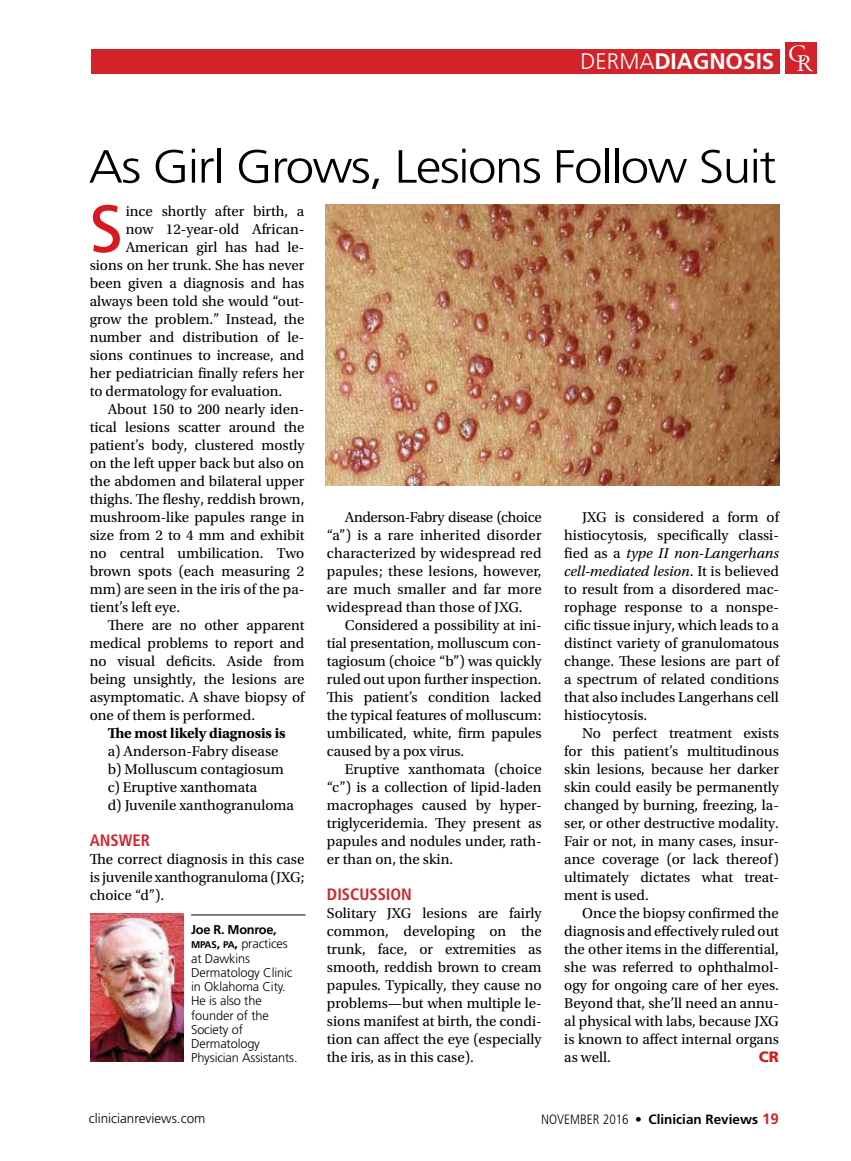
<style>
.page{position:relative;width:851px;height:1161px;background:#fff}
.page>*{position:absolute;margin:0;border:0;box-sizing:border-box;transform-origin:0 0}
.t1{font:66.6px "Frutiger LT Std";color:#d71920}
.t2{font:300 46.5px "Frutiger LT Std";letter-spacing:-.03em;color:#000;scale:1.1 1}
.t3{font:700 22.5px "Frutiger LT Std";color:#fff}
.t4{font:700 condensed 16.5px "Frutiger LT Std";color:#d2232a}
.t5{font:15px/18px "Utopia Std";color:#000;text-align:justify}
.t6{font:700 15px "Utopia Std";letter-spacing:-.01em;color:#000}
.t7{font:900 15px "Frutiger LT Std";color:#d71920}
.t8{font:700 13.5px "Frutiger LT Std";color:#000}
.t9{font:300 13.5px "Frutiger LT Std";color:#000}
.t10{font:300 12.75px/14.2px "Frutiger LT Std";letter-spacing:-.01em;color:#000}
.s1{font-weight:300}
.s2{font-weight:700}
.s3{font-weight:700;font-size:9.75px}
.s4{font-style:italic}
.s5{font-weight:300;font-stretch:condensed}
.s6{font-weight:400;font-stretch:condensed}
.s7{font-size:15px;color:#d2232a}
</style>
<div class="page">
<div style="left:91px;top:50px;width:688px;height:24px;background:#d2232a"></div>
<div style="left:785px;top:43px;width:31px;height:31px;background:#d2232a"></div>
<svg style="left:789px;top:45px;width:24px;height:26px"></svg>
<img style="left:325px;top:205px;width:454px;height:281px">
<hr style="left:191px;top:915px;width:114px;height:1px;background:#000">
<img style="left:90px;top:914px;width:93px;height:148px">
<h3 class="t3" style="left:580px;top:48px;width:195px"><span class="s1">DERMA</span>DIAGNOSIS</h3>
<h2 class="t2" style="left:89px;top:140px;width:626px">As Girl Grows, Lesions Follow Suit</h2>
<h1 class="t1" style="left:90px;top:190px;width:35px">S</h1>
<p class="t5" style="left:126px;top:202px;width:180px">ince shortly after birth, a</p>
<p class="t5" style="left:126px;top:220px;width:180px">now 12-year-old African-</p>
<p class="t5" style="left:126px;top:238px;width:180px">American girl has had le-</p>
<p class="t5" style="left:90px;top:256px;width:216px">sions on her trunk. She has never</p>
<p class="t5" style="left:90px;top:274px;width:216px">been given a diagnosis and has</p>
<p class="t5" style="left:90px;top:292px;width:216px">always been told she would “out-</p>
<p class="t5" style="left:90px;top:310px;width:216px">grow the problem.” Instead, the</p>
<p class="t5" style="left:90px;top:328px;width:216px">number and distribution of le-</p>
<p class="t5" style="left:90px;top:346px;width:216px">sions continues to increase, and</p>
<p class="t5" style="left:90px;top:364px;width:216px">her pediatrician finally refers her</p>
<p class="t5" style="left:90px;top:382px;width:194px">to dermatology for evaluation.</p>
<p class="t5" style="left:108px;top:400px;width:198px">About 150 to 200 nearly iden-</p>
<p class="t5" style="left:90px;top:418px;width:216px">tical lesions scatter around the</p>
<p class="t5" style="left:90px;top:436px;width:216px">patient’s body, clustered mostly</p>
<p class="t5" style="left:90px;top:454px;width:216px">on the left upper back but also on</p>
<p class="t5" style="left:90px;top:472px;width:216px">the abdomen and bilateral upper</p>
<p class="t5" style="left:90px;top:490px;width:216px">thighs. The fleshy, reddish brown,</p>
<p class="t5" style="left:90px;top:508px;width:216px">mushroom-like papules range in</p>
<p class="t5" style="left:90px;top:526px;width:216px">size from 2 to 4 mm and exhibit</p>
<p class="t5" style="left:90px;top:544px;width:216px">no central umbilication. Two</p>
<p class="t5" style="left:90px;top:562px;width:216px">brown spots (each measuring 2</p>
<p class="t5" style="left:90px;top:580px;width:216px">mm) are seen in the iris of the pa-</p>
<p class="t5" style="left:90px;top:598px;width:92px">tient’s left eye.</p>
<p class="t5" style="left:108px;top:616px;width:198px">There are no other apparent</p>
<p class="t5" style="left:90px;top:634px;width:216px">medical problems to report and</p>
<p class="t5" style="left:90px;top:652px;width:216px">no visual deficits. Aside from</p>
<p class="t5" style="left:90px;top:670px;width:216px">being unsightly, the lesions are</p>
<p class="t5" style="left:90px;top:688px;width:216px">asymptomatic. A shave biopsy of</p>
<p class="t5" style="left:90px;top:706px;width:167px">one of them is performed.</p>
<p class="t6" style="left:108px;top:724px;width:179px">The most likely diagnosis is</p>
<p class="t5" style="left:108px;top:742px;width:188px;text-align:left">a) Anderson-Fabry disease b) Molluscum contagiosum c) Eruptive xanthomata<br>d) Juvenile xanthogranuloma</p>
<p class="t4" style="left:90px;top:830px;width:62px">ANSWER</p>
<p class="t5" style="left:90px;top:850px;width:216px">The correct diagnosis in this case is juvenile xanthogranuloma (JXG; choice “d”).</p>
<p class="t10" style="left:191px;top:923px;width:108px"><span class="s2">Joe R. Monroe,<br></span><span class="s3">MPAS</span><span class="s2">,</span> <span class="s3">PA</span><span class="s2">,</span> practices at Dawkins<br>Dermatology Clinic in Oklahoma City.<br>He is also the founder of the<br>Society of<br>Dermatology<br>Physician Assistants.</p>
<p class="t5" style="left:327px;top:508px;width:216px;text-indent:18px">Anderson-Fabry disease (choice “a”) is a rare inherited disorder characterized by widespread red papules; these lesions, however, are much smaller and far more widespread than those of JXG.</p>
<p class="t5" style="left:327px;top:616px;width:216px;text-indent:18px">Considered a possibility at ini&shy;tial presentation, molluscum con&shy;tagiosum (choice “b”) was quickly ruled out upon further inspection.<br>This patient’s condition lacked the typical features of molluscum: umbilicated, white, firm papules caused by a pox virus.</p>
<p class="t5" style="left:327px;top:760px;width:216px;text-indent:18px">Eruptive xanthomata (choice “c”) is a collection of lipid-laden macrophages caused by hyper&shy;triglyceridemia. They present as papules and nodules under, rath&shy;er than on, the skin.</p>
<p class="t4" style="left:327px;top:884px;width:86px">DISCUSSION</p>
<p class="t5" style="left:327px;top:904px;width:216px">Solitary JXG lesions are fairly common, developing on the trunk, face, or extremities as smooth, reddish brown to cream papules. Typically, they cause no problems—but when multiple le&shy;sions manifest at birth, the condi&shy;tion can affect the eye (especially the iris, as in this case).</p>
<p class="t5" style="left:564px;top:508px;width:216px;text-indent:18px">JXG is considered a form of histiocytosis, specifically classi&shy;fied as a <span class="s4">type II non-Langerhans cell-mediated lesion</span>. It is believed to result from a disordered mac&shy;rophage response to a nonspe&shy;cific tissue injury, which leads to a distinct variety of granulomatous change. These lesions are part of a spectrum of related conditions that also includes Langerhans cell histiocytosis.</p>
<p class="t5" style="left:564px;top:724px;width:216px;text-indent:18px">No perfect treatment exists for this patient’s multitudinous skin lesions, because her darker skin could easily be permanently changed by burning, freezing, la&shy;ser, or other destructive modality.<br>Fair or not, in many cases, insur&shy;ance coverage (or lack thereof) ultimately dictates what treat&shy;ment is used.</p>
<p class="t5" style="left:564px;top:904px;width:216px;text-indent:18px">Once the biopsy confirmed the diagnosis and effectively ruled out the other items in the differential, she was referred to ophthalmol&shy;ogy for ongoing care of her eyes.<br>Beyond that, she’ll need an annu&shy;al physical with labs, because JXG is known to affect internal organs as well.</p>
<p class="t7" style="left:758px;top:1048px;width:22px">CR</p>
<p class="t9" style="left:89px;top:1111px;width:118px">clinicianreviews.com</p>
<p class="t8" style="left:541px;top:1112px;width:239px"><span class="s5">NOVEMBER 2016</span> <span class="s6">•</span> Clinician Reviews <span class="s7">19</span></p>
</div>
